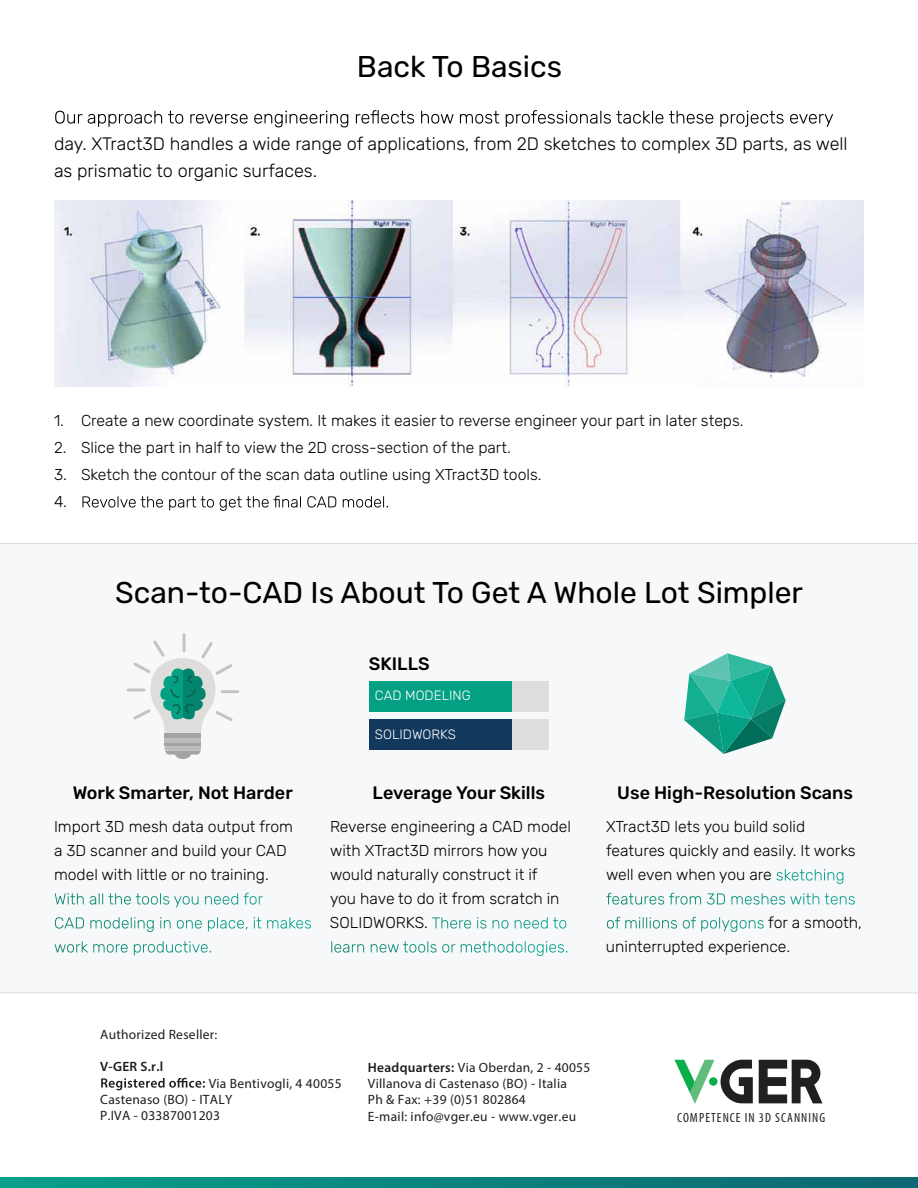
<style>
.page{position:relative;width:918px;height:1188px;background:#fff}
.page>*{position:absolute;margin:0;border:0;box-sizing:border-box;transform-origin:0 0}
.t1{font:30px "Rubik";color:#000}
.t2{font:300 18px/27px "Rubik";color:#000}
.t3{font:500 18px "Rubik";color:#000}
.t4{font:300 15.75px/24px "Rubik";color:#000}
.t5{font:13.5px/16.2px "Myriad Pro";letter-spacing:.02em;color:#1d1e1c}
.t6{font:300 13.5px "Rubik";color:#fff}
.t7{font:600 13.5px "Myriad Pro";color:#1d1e1c}
.t8{font:condensed 13.35px "Myriad Pro";letter-spacing:.08em;color:#221f1f}
.s1{font-weight:600}
</style>
<div class="page">
<svg style="left:55px;top:110px;width:778px;height:17px"></svg>
<svg style="left:0;top:543px;width:918px;height:450px"></svg>
<svg style="left:115px;top:893px;width:134px;height:12px"></svg>
<svg style="left:113px;top:917px;width:183px;height:12px"></svg>
<svg style="left:82px;top:941px;width:126px;height:12px"></svg>
<svg style="left:432px;top:917px;width:130px;height:12px"></svg>
<svg style="left:427px;top:941px;width:120px;height:12px"></svg>
<svg style="left:785px;top:869px;width:58px;height:15px"></svg>
<svg style="left:606px;top:893px;width:224px;height:11px"></svg>
<svg style="left:615px;top:917px;width:148px;height:11px"></svg>
<svg style="left:82px;top:496px;width:306px;height:15px"></svg>
<img style="left:54px;top:201px;width:810px;height:186px">
<svg style="left:0;top:1177px;width:918px;height:11px;background:#0b837e"></svg>
<svg style="left:684px;top:653px;width:102px;height:101px"></svg>
<div style="left:165px;top:733px;width:36px;height:5px;background:#a4a3a4"></div>
<svg style="left:165px;top:742px;width:36px;height:4px"></svg>
<hr style="left:165px;top:738px;width:36px;height:4px;background:#bbbcbd">
<svg style="left:165px;top:746px;width:36px;height:13px"></svg>
<svg style="left:125px;top:632px;width:116px;height:101px"></svg>
<div style="left:369px;top:681px;width:143px;height:31px;background:#03a084"></div>
<div style="left:512px;top:681px;width:37px;height:31px;background:#dedddc"></div>
<div style="left:369px;top:719px;width:143px;height:31px;background:#12385e"></div>
<div style="left:512px;top:719px;width:37px;height:31px;background:#dedddc"></div>
<svg style="left:101px;top:1078px;width:104px;height:12px"></svg>
<svg style="left:721px;top:1060px;width:32px;height:43px"></svg>
<svg style="left:759px;top:1060px;width:64px;height:43px"></svg>
<svg style="left:674px;top:1060px;width:40px;height:44px"></svg>
<div style="left:709px;top:1077px;width:9px;height:9px;background:#0aaf4b;border-radius:50%"></div>
<h1 class="t1" style="left:357px;top:49px;width:207px">Back To Basics</h1>
<p class="t2" style="left:54px;top:131px;width:795px">day. XTract3D handles a wide range of applications, from 2D sketches to complex 3D parts, as well as prismatic to organic surfaces.</p>
<p class="t4" style="left:54px;top:409px;width:691px">1. Create a new coordinate system. It makes it easier to reverse engineer your part in later steps.</p>
<p class="t4" style="left:54px;top:436px;width:458px">2. Slice the part in half to view the 2D cross-section of the part.</p>
<p class="t4" style="left:54px;top:462px;width:489px;line-height:27px">3. Sketch the contour of the scan data outline using XTract3D tools.<br>4.</p>
<h1 class="t1" style="left:115px;top:576px;width:689px">Scan-to-CAD Is About To Get A Whole Lot Simpler</h1>
<p class="t3" style="left:73px;top:783px;width:222px">Work Smarter, Not Harder</p>
<p class="t4" style="left:54px;top:815px;width:240px">Import 3D mesh data output from a 3D scanner and build your CAD model with little or no training.</p>
<p class="t3" style="left:369px;top:653px;width:62px">SKILLS</p>
<p class="t6" style="left:375px;top:688px;width:97px">CAD MODELING</p>
<p class="t6" style="left:375px;top:727px;width:82px">SOLIDWORKS</p>
<p class="t3" style="left:373px;top:783px;width:174px">Leverage Your Skills</p>
<p class="t4" style="left:330px;top:815px;width:243px">Reverse engineering a CAD model with XTract3D mirrors how you would naturally construct it if<br>you have to do it from scratch in<br>SOLIDWORKS.</p>
<p class="t3" style="left:617px;top:783px;width:237px">Use High-Resolution Scans</p>
<p class="t4" style="left:606px;top:815px;width:251px">XTract3D lets you build solid features quickly and easily. It works well even when you are</p>
<p class="t4" style="left:606px;top:911px;width:258px;text-indent:162px">for a smooth, uninterrupted experience.</p>
<p class="t5" style="left:100px;top:1026px;width:119px">Authorized Reseller:</p>
<p class="t7" style="left:100px;top:1058px;width:65px">V-GER S.r.l</p>
<p class="t5" style="left:100px;top:1075px;width:243px;text-indent:108px">Via Bentivogli, 4 40055<br>Castenaso (BO) - ITALY<br>P.IVA - 03387001203</p>
<p class="t5" style="left:368px;top:1059px;width:224px"><span class="s1">Headquarters:</span> Via Oberdan, 2 - 40055<br>Villanova di Castenaso (BO) - Italia<br>Ph &amp; Fax: +39 (0)51 802864<br>E-mail: info@vger.eu - www.vger.eu</p>
<p class="t8" style="left:677px;top:1110px;width:150px">COMPETENCE IN 3D SCANNING</p>
</div>
